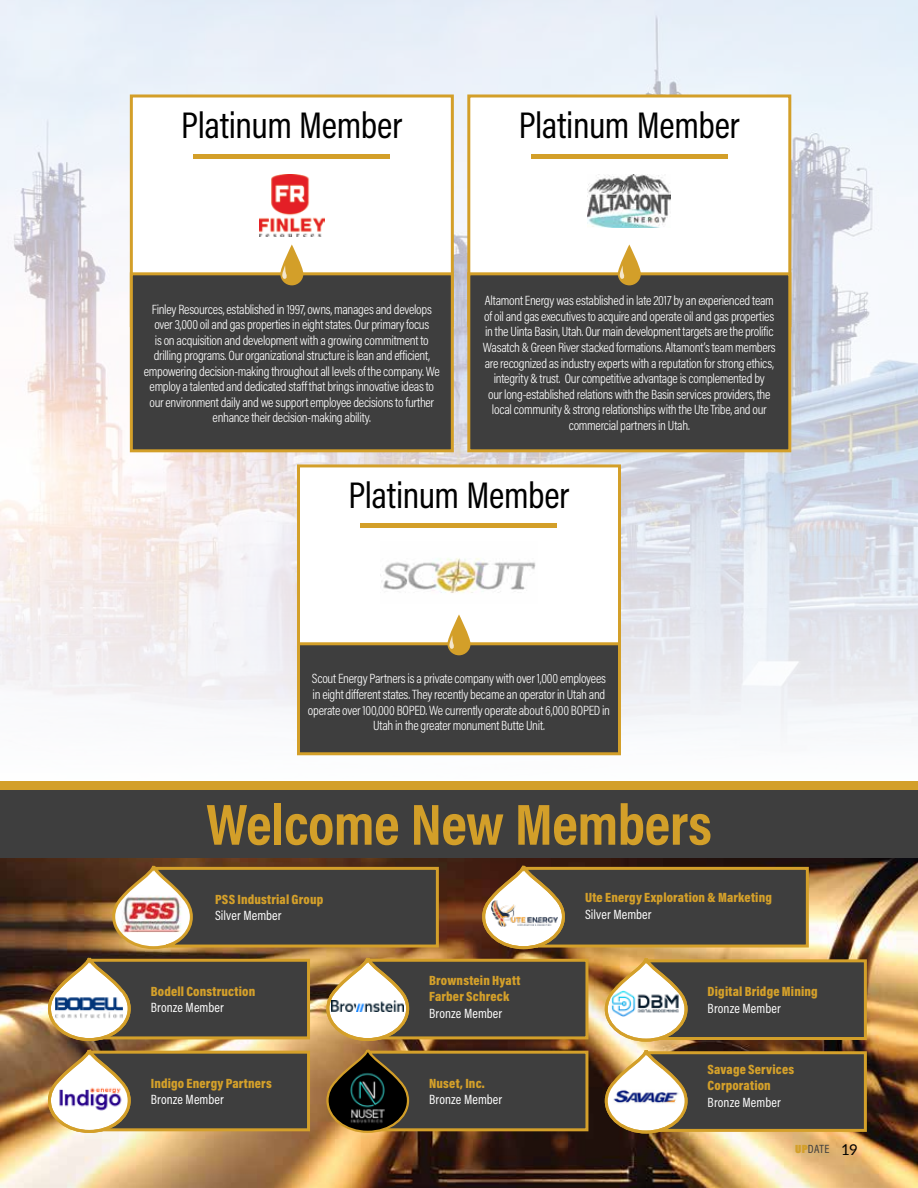
<style>
.page{position:relative;width:918px;height:1188px;background:#fff}
.page>*{position:absolute;margin:0;border:0;box-sizing:border-box;transform-origin:0 0}
.t1{font:700 58.5px "Acumin Pro Cond";letter-spacing:-.01em;color:#d39f29}
.t2{font:37.5px "Acumin Pro Cond";letter-spacing:-.01em;color:#000}
.t3{font:300 13.5px/15.5px "Acumin Pro Cond";letter-spacing:-.02em;color:#fff;text-align:center}
.t4{font:900 13.5px/16.5px "Acumin Pro Cond";letter-spacing:.01em;color:#d4a02a}
.t5{font:13.5px "Acumin Pro Cond";letter-spacing:.005em;color:#fff}
.t6{font:12px "Acumin Pro Cond";color:#3e3e3e}
.s1{font-weight:900;color:#d39f29}
.s2{font-family:"Lato";font-size:15px;color:#000}
</style>
<div class="page">
<img style="left:0;top:857px;width:918px;height:331px">
<div style="left:0;top:789px;width:918px;height:68px;background:#3e3e3e"></div>
<div style="left:0;top:781px;width:918px;height:9px;background:#d39f29"></div>
<img style="left:0;top:0;width:918px;height:756px">
<div style="left:130px;top:94px;width:324px;height:233px;background:#fff;border:3px solid #d39f29"></div>
<div style="left:130px;top:272px;width:324px;height:180px;background:#3e3e3e;border:3px solid #d39f29"></div>
<img style="left:260px;top:175px;width:64px;height:62px">
<hr style="left:194px;top:154px;width:196px;height:4px;background:#d39f29">
<div style="left:467px;top:94px;width:324px;height:233px;background:#fff;border:3px solid #d39f29"></div>
<div style="left:467px;top:272px;width:324px;height:180px;background:#3e3e3e;border:3px solid #d39f29"></div>
<hr style="left:531px;top:154px;width:197px;height:4px;background:#d39f29">
<img style="left:588px;top:175px;width:83px;height:52px">
<svg style="left:280px;top:245px;width:23px;height:40px"></svg>
<svg style="left:282px;top:265px;width:6px;height:14px"></svg>
<div style="left:297px;top:464px;width:324px;height:233px;background:#fff;border:3px solid #d39f29"></div>
<div style="left:297px;top:642px;width:324px;height:113px;background:#3e3e3e;border:3px solid #d39f29"></div>
<img style="left:380px;top:558px;width:156px;height:35px">
<hr style="left:361px;top:524px;width:196px;height:4px;background:#d39f29">
<svg style="left:447px;top:614px;width:24px;height:41px"></svg>
<svg style="left:449px;top:635px;width:6px;height:14px"></svg>
<svg style="left:618px;top:245px;width:23px;height:40px"></svg>
<svg style="left:620px;top:265px;width:6px;height:14px"></svg>
<img style="left:46px;top:863px;width:822px;height:272px">
<h2 class="t2" style="left:181px;top:101px;width:223px">Platinum Member</h2>
<h2 class="t2" style="left:519px;top:101px;width:223px">Platinum Member</h2>
<p class="t3" style="left:144px;top:301px;width:297px">Finley Resources, established in 1997, owns, manages and develops over 3,000 oil and gas properties in eight states. Our primary focus<br>is on acquisition and development with a growing commitment to drilling programs. Our organizational structure is lean and efficient, empowering decision-making throughout all levels of the company. We employ a talented and dedicated staff that brings innovative ideas to our environment daily and we support employee decisions to further enhance their decision-making ability.</p>
<p class="t3" style="left:483px;top:293px;width:294px">Altamont Energy was established in late 2017 by an experienced team of oil and gas executives to acquire and operate oil and gas properties in the Uinta Basin, Utah. Our main development targets are the prolific Wasatch &amp; Green River stacked formations. Altamont’s team members are recognized as industry experts with a reputation for strong ethics, integrity &amp; trust. Our competitive advantage is complemented by<br>our long-established relations with the Basin services providers, the local community &amp; strong relationships with the Ute Tribe, and our commercial partners in Utah.</p>
<h2 class="t2" style="left:348px;top:471px;width:223px">Platinum Member</h2>
<p class="t3" style="left:308px;top:671px;width:304px">Scout Energy Partners is a private company with over 1,000 employees in eight different states. They recently became an operator in Utah and operate over 100,000 BOPED. We currently operate about 6,000 BOPED in Utah in the greater monument Butte Unit.</p>
<h1 class="t1" style="left:206px;top:786px;width:507px">Welcome New Members</h1>
<p class="t4" style="left:215px;top:891px;width:110px">PSS Industrial Group</p>
<p class="t5" style="left:215px;top:907px;width:68px">Silver Member</p>
<p class="t4" style="left:585px;top:889px;width:189px">Ute Energy Exploration &amp; Marketing</p>
<p class="t5" style="left:585px;top:905px;width:68px">Silver Member</p>
<p class="t4" style="left:151px;top:983px;width:106px">Bodell Construction</p>
<p class="t5" style="left:151px;top:999px;width:75px">Bronze Member</p>
<p class="t4" style="left:429px;top:971px;width:93px">Brownstein Hyatt<br>Farber Schreck</p>
<p class="t5" style="left:429px;top:1004px;width:75px">Bronze Member</p>
<p class="t4" style="left:708px;top:983px;width:112px">Digital Bridge Mining</p>
<p class="t5" style="left:708px;top:1000px;width:75px">Bronze Member</p>
<p class="t4" style="left:151px;top:1074px;width:123px">Indigo Energy Partners</p>
<p class="t5" style="left:151px;top:1091px;width:75px">Bronze Member</p>
<p class="t4" style="left:429px;top:1074px;width:57px">Nuset, Inc.</p>
<p class="t5" style="left:429px;top:1091px;width:75px">Bronze Member</p>
<p class="t4" style="left:708px;top:1061px;width:88px">Savage Services<br>Corporation</p>
<p class="t5" style="left:708px;top:1093px;width:75px">Bronze Member</p>
<p class="t6" style="left:795px;top:1142px;width:64px"><span class="s1">UP</span>DATE <span class="s2">19</span></p>
</div>
